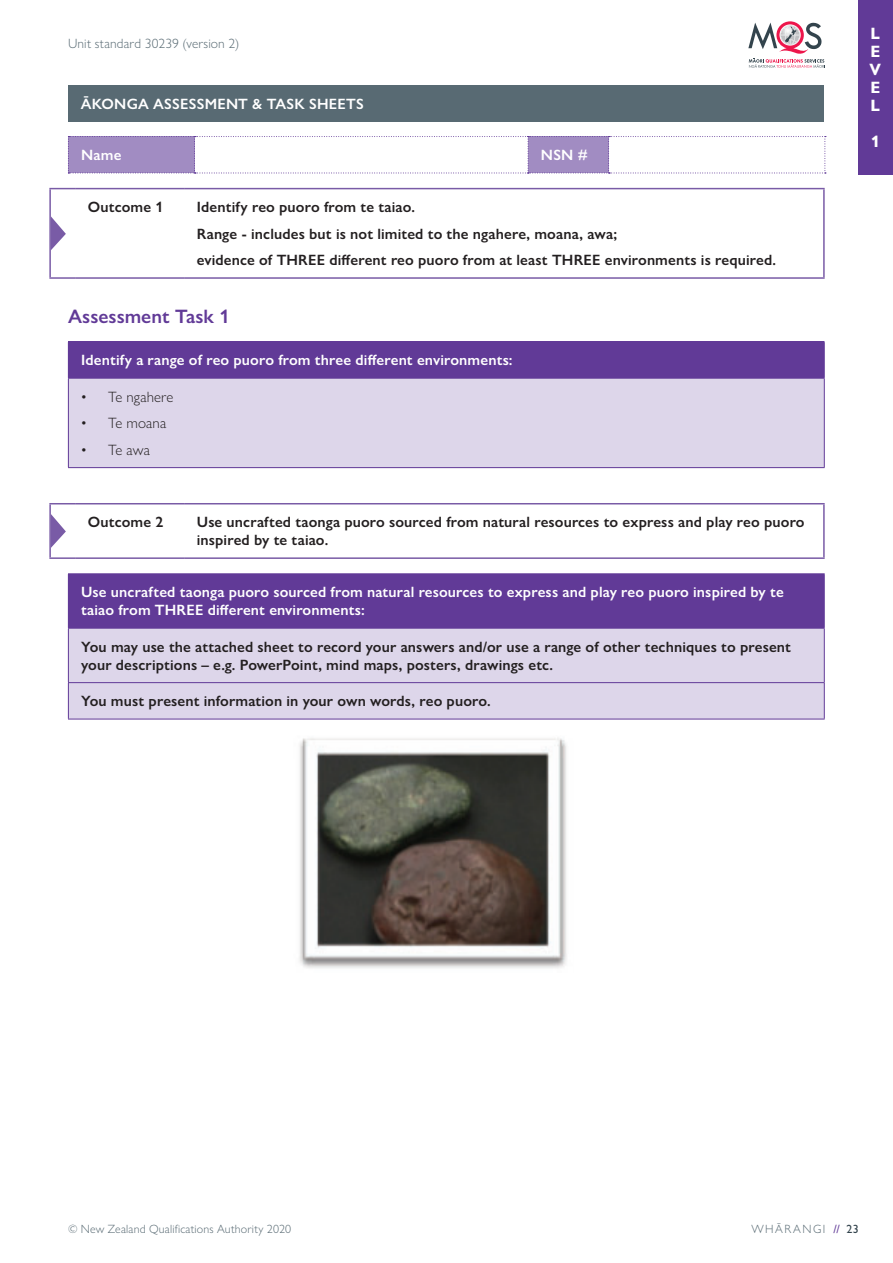
<style>
.page{position:relative;width:893px;height:1263px;background:#fff}
.page>*{position:absolute;margin:0;border:0;box-sizing:border-box;transform-origin:0 0}
.t1{font:600 19.5px "Gill Sans Nova";color:#613a97}
.t2{font:700 16.5px/18px "Gill Sans Nova";color:#fff}
.t3{font:600 15px/18px "Gill Sans Nova";letter-spacing:.01em;color:#231f20}
.t4{font:600 15px/18px "Gill Sans Nova";letter-spacing:.01em;color:#fff}
.t5{font:300 15px "Gill Sans Nova";letter-spacing:.005em;color:#231f20}
.t6{font:300 13.5px "Gill Sans Nova";letter-spacing:.01em;color:#586a73}
.t7{font:300 12px "Gill Sans Nova";letter-spacing:.015em;color:#586a73}
.t8{font:300 12px "Gill Sans Nova";letter-spacing:.125em;color:#586a73}
.s1{font-weight:400}
.s2{font-weight:500;color:#613a97}
.s3{font-weight:500;color:#33444d}
</style>
<div class="page">
<div style="left:68px;top:574px;width:756px;height:54px;background:#613a97"></div>
<div style="left:68px;top:628px;width:756px;height:55px;background:#ddd6ea"></div>
<div style="left:68px;top:85px;width:756px;height:37px;background:#586a73"></div>
<hr style="left:49px;top:504px;width:2px;height:53px;background:#795ba6">
<hr style="left:823px;top:504px;width:2px;height:53px;background:#795ba6">
<hr style="left:49px;top:557px;width:26px;height:2px;background:#795ba6">
<hr style="left:75px;top:557px;width:109px;height:2px;background:#795ba6">
<hr style="left:184px;top:557px;width:641px;height:2px;background:#795ba6">
<svg style="left:49px;top:503px;width:26px;height:1px"></svg>
<hr style="left:75px;top:503px;width:109px;height:1px;background:#795ba6">
<hr style="left:184px;top:503px;width:641px;height:1px;background:#795ba6">
<hr style="left:49px;top:189px;width:2px;height:88px;background:#795ba6">
<hr style="left:823px;top:189px;width:2px;height:88px;background:#795ba6">
<hr style="left:49px;top:277px;width:26px;height:2px;background:#795ba6">
<hr style="left:75px;top:277px;width:109px;height:2px;background:#795ba6">
<hr style="left:184px;top:277px;width:641px;height:2px;background:#795ba6">
<svg style="left:49px;top:188px;width:26px;height:1px"></svg>
<hr style="left:75px;top:188px;width:109px;height:1px;background:#795ba6">
<hr style="left:184px;top:188px;width:641px;height:1px;background:#795ba6">
<svg style="left:68px;top:136px;width:758px;height:38px"></svg>
<svg style="left:748px;top:21px;width:77px;height:47px"></svg>
<div style="left:68px;top:342px;width:756px;height:36px;background:#613a97"></div>
<div style="left:68px;top:378px;width:756px;height:90px;background:#ddd6ea"></div>
<hr style="left:68px;top:341px;width:757px;height:1px;background:#613a97">
<hr style="left:824px;top:342px;width:1px;height:36px;background:#613a97">
<hr style="left:68px;top:378px;width:757px;height:1px;background:#613a97">
<hr style="left:68px;top:379px;width:1px;height:88px;background:#613a97">
<hr style="left:824px;top:379px;width:1px;height:88px;background:#613a97">
<hr style="left:68px;top:467px;width:757px;height:1px;background:#613a97">
<div style="left:68px;top:683px;width:756px;height:36px;background:#ddd6ea"></div>
<hr style="left:68px;top:573px;width:757px;height:1px;background:#613a97">
<hr style="left:824px;top:574px;width:1px;height:54px;background:#613a97">
<hr style="left:68px;top:628px;width:757px;height:1px;background:#613a97">
<hr style="left:68px;top:629px;width:1px;height:53px;background:#613a97">
<hr style="left:824px;top:629px;width:1px;height:53px;background:#613a97">
<hr style="left:68px;top:682px;width:757px;height:1px;background:#613a97">
<hr style="left:68px;top:683px;width:1px;height:36px;background:#613a97">
<hr style="left:824px;top:683px;width:1px;height:36px;background:#613a97">
<hr style="left:68px;top:719px;width:757px;height:1px;background:#613a97">
<div style="left:858px;top:0;width:35px;height:175px;background:#613a97"></div>
<svg style="left:51px;top:216px;width:15px;height:34px"></svg>
<svg style="left:51px;top:514px;width:15px;height:34px"></svg>
<img style="left:299px;top:738px;width:268px;height:230px">
<p class="t6" style="left:68px;top:38px;width:173px">Unit standard 30239 (version 2)</p>
<p class="t4" style="left:81px;top:97px;width:284px">ĀKONGA ASSESSMENT &amp; TASK SHEETS</p>
<p class="t4" style="left:81px;top:148px;width:42px">Name</p>
<p class="t4" style="left:541px;top:148px;width:48px">NSN #</p>
<p class="t3" style="left:88px;top:200px;width:77px">Outcome 1</p>
<p class="t3" style="left:197px;top:200px;width:220px">Identify reo puoro from te taiao.</p>
<p class="t3" style="left:197px;top:226px;width:422px">Range - includes but is not limited to the ngahere, moana, awa;</p>
<h5 class="t3" style="left:197px;top:253px;width:581px">evidence of THREE diferent reo puoro from at least THREE environments is required.</h5>
<p class="t1" style="left:68px;top:309px;width:163px">Assessment Task 1</p>
<p class="t4" style="left:81px;top:353px;width:433px">Identify a range of reo puoro from three diferent environments:</p>
<p class="t5" style="left:81px;top:392px;width:94px"><span class="s1">•</span> Te ngahere</p>
<p class="t5" style="left:81px;top:418px;width:87px"><span class="s1">•</span> Te moana</p>
<p class="t5" style="left:81px;top:445px;width:70px"><span class="s1">•</span> Te awa</p>
<p class="t3" style="left:88px;top:515px;width:77px">Outcome 2</p>
<p class="t3" style="left:197px;top:515px;width:609px">Use uncrafted taonga puoro sourced from natural resources to express and play reo puoro inspired by te taiao.</p>
<p class="t4" style="left:81px;top:585px;width:704px">Use uncrafted taonga puoro sourced from natural resources to express and play reo puoro inspired by te taiao from THREE diferent environments:</p>
<p class="t3" style="left:81px;top:640px;width:711px">You may use the attached sheet to record your answers and/or use a range of other techniques to present your descriptions – e.g. PowerPoint, mind maps, posters, drawings etc.</p>
<p class="t3" style="left:81px;top:694px;width:411px">You must present information in your own words, reo puoro.</p>
<p class="t2" style="left:869px;top:25px;width:12px">L<br>E<br>V<br>E<br>L</p>
<p class="t2" style="left:871px;top:133px;width:11px">1</p>
<p class="t7" style="left:68px;top:1225px;width:225px">© New Zealand Qualifications Authority 2020</p>
<p class="t8" style="left:751px;top:1225px;width:109px">WHĀRANGI <span class="s2">//</span> <span class="s3">23</span></p>
</div>
